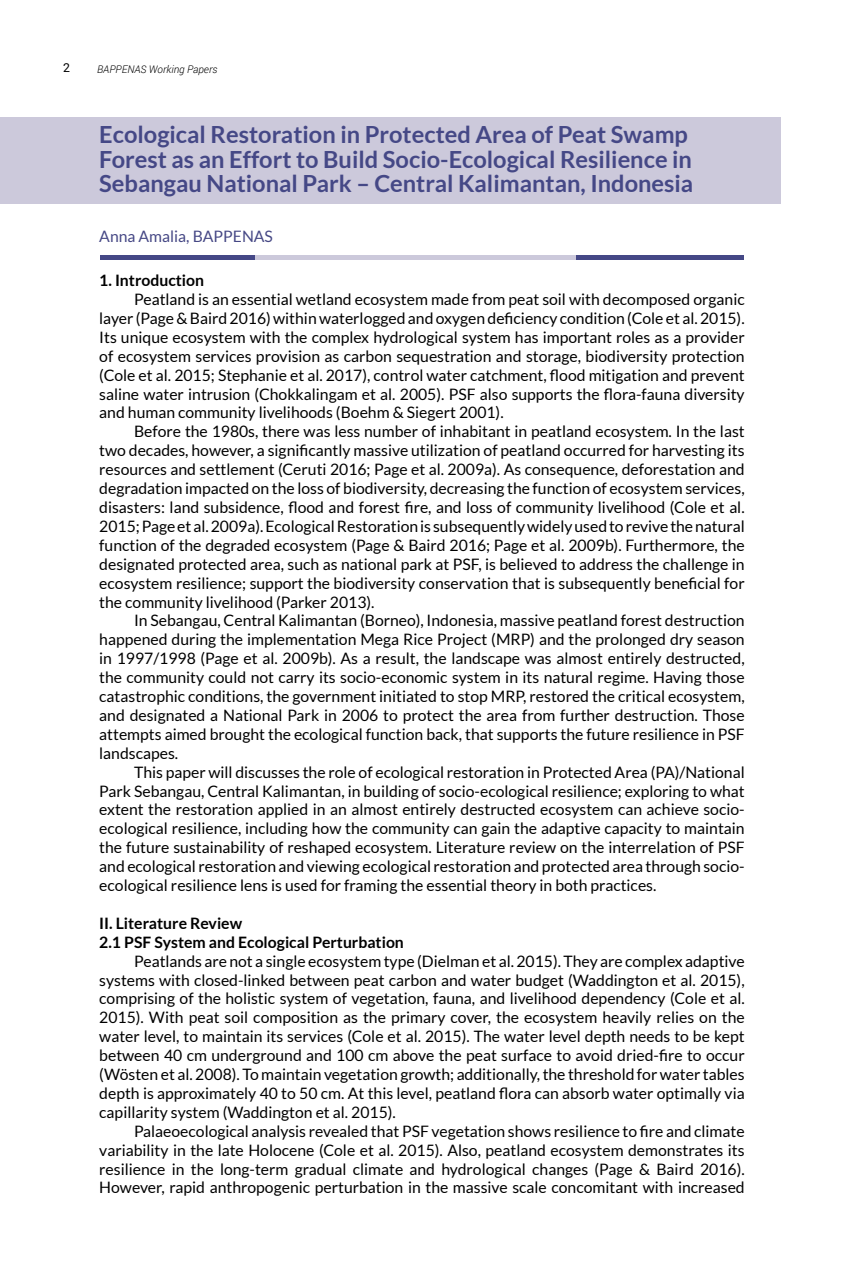
<style>
.page{position:relative;width:844px;height:1265px;background:#fff}
.page>*{position:absolute;margin:0;border:0;box-sizing:border-box;transform-origin:0 0}
.t1{font:700 23.62px/24.5px "Lato";color:#454886}
.t2{font:15.75px/18.9px "Lato";color:#000;text-align:justify}
.t3{font:700 15.75px/18.9px "Lato";color:#000}
.t4{font:15.75px "Lato";color:#464885}
.t5{font:12.25px "Roboto";color:#000}
.t6{font:italic 300 10.5px "Roboto";color:#000}
</style>
<div class="page">
<div style="left:0;top:117px;width:780px;height:86px;background:#ccc9db"></div>
<div style="left:100px;top:255px;width:643px;height:5px;background:#454886"></div>
<div style="left:255px;top:255px;width:320px;height:5px;background:#ccc9db"></div>
<p class="t5" style="left:63px;top:59px;width:8px">2</p>
<p class="t6" style="left:97px;top:62px;width:122px">BAPPENAS Working Papers</p>
<h1 class="t1" style="left:99px;top:122px;width:595px">Ecological Restoration in Protected Area of Peat Swamp<br>Forest as an Effort to Build Socio-Ecological Resilience in<br>Sebangau National Park – Central Kalimantan, Indonesia</h1>
<p class="t4" style="left:99px;top:228px;width:175px">Anna Amalia, BAPPENAS</p>
<p class="t3" style="left:99px;top:271px;width:106px">1. Introduction</p>
<p class="t2" style="left:99px;top:290px;width:646px;text-indent:35px">Peatland is an essential wetland ecosystem made from peat soil with decomposed organic layer (Page &amp; Baird 2016) within waterlogged and oxygen deficiency condition (Cole et al. 2015).<br>Its unique ecosystem with the complex hydrological system has important roles as a provider of ecosystem services provision as carbon sequestration and storage, biodiversity protection (Cole et al. 2015; Stephanie et al. 2017), control water catchment, flood mitigation and prevent saline water intrusion (Chokkalingam et al. 2005). PSF also supports the flora-fauna diversity and human community livelihoods (Boehm &amp; Siegert 2001).</p>
<p class="t2" style="left:99px;top:422px;width:646px;text-indent:35px">Before the 1980s, there was less number of inhabitant in peatland ecosystem. In the last two decades, however, a significantly massive utilization of peatland occurred for harvesting its resources and settlement (Ceruti 2016; Page et al. 2009a). As consequence, deforestation and degradation impacted on the loss of biodiversity, decreasing the function of ecosystem services, disasters: land subsidence, flood and forest fire, and loss of community livelihood (Cole et al.<br>2015; Page et al. 2009a). Ecological Restoration is subsequently widely used to revive the natural function of the degraded ecosystem (Page &amp; Baird 2016; Page et al. 2009b). Furthermore, the designated protected area, such as national park at PSF, is believed to address the challenge in ecosystem resilience; support the biodiversity conservation that is subsequently beneficial for the community livelihood (Parker 2013).</p>
<p class="t2" style="left:99px;top:611px;width:646px;text-indent:35px">In Sebangau, Central Kalimantan (Borneo), Indonesia, massive peatland forest destruction happened during the implementation Mega Rice Project (MRP) and the prolonged dry season in 1997/1998 (Page et al. 2009b). As a result, the landscape was almost entirely destructed, the community could not carry its socio-economic system in its natural regime. Having those catastrophic conditions, the government initiated to stop MRP, restored the critical ecosystem, and designated a National Park in 2006 to protect the area from further destruction. Those attempts aimed brought the ecological function back, that supports the future resilience in PSF landscapes.</p>
<p class="t2" style="left:99px;top:762px;width:646px;text-indent:35px">This paper will discusses the role of ecological restoration in Protected Area (PA)/National Park Sebangau, Central Kalimantan, in building of socio-ecological resilience; exploring to what extent the restoration applied in an almost entirely destructed ecosystem can achieve socio&shy;ecological resilience, including how the community can gain the adaptive capacity to maintain the future sustainability of reshaped ecosystem. Literature review on the interrelation of PSF and ecological restoration and viewing ecological restoration and protected area through socio&shy;ecological resilience lens is used for framing the essential theory in both practices.</p>
<p class="t3" style="left:99px;top:913px;width:306px">II. Literature Review<br>2.1 PSF System and Ecological Perturbation</p>
<p class="t2" style="left:99px;top:951px;width:646px;text-indent:35px">Peatlands are not a single ecosystem type (Dielman et al. 2015). They are complex adaptive systems with closed-linked between peat carbon and water budget (Waddington et al. 2015), comprising of the holistic system of vegetation, fauna, and livelihood dependency (Cole et al.<br>2015). With peat soil composition as the primary cover, the ecosystem heavily relies on the water level, to maintain its services (Cole et al. 2015). The water level depth needs to be kept between 40 cm underground and 100 cm above the peat surface to avoid dried-fire to occur (Wösten et al. 2008). To maintain vegetation growth; additionally, the threshold for water tables depth is approximately 40 to 50 cm. At this level, peatland flora can absorb water optimally via capillarity system (Waddington et al. 2015).</p>
<p class="t2" style="left:99px;top:1121px;width:646px;text-indent:35px">Palaeoecological analysis revealed that PSF vegetation shows resilience to fire and climate variability in the late Holocene (Cole et al. 2015). Also, peatland ecosystem demonstrates its resilience in the long-term gradual climate and hydrological changes (Page &amp; Baird 2016).<br>However, rapid anthropogenic perturbation in the massive scale concomitant with increased</p>
</div>
